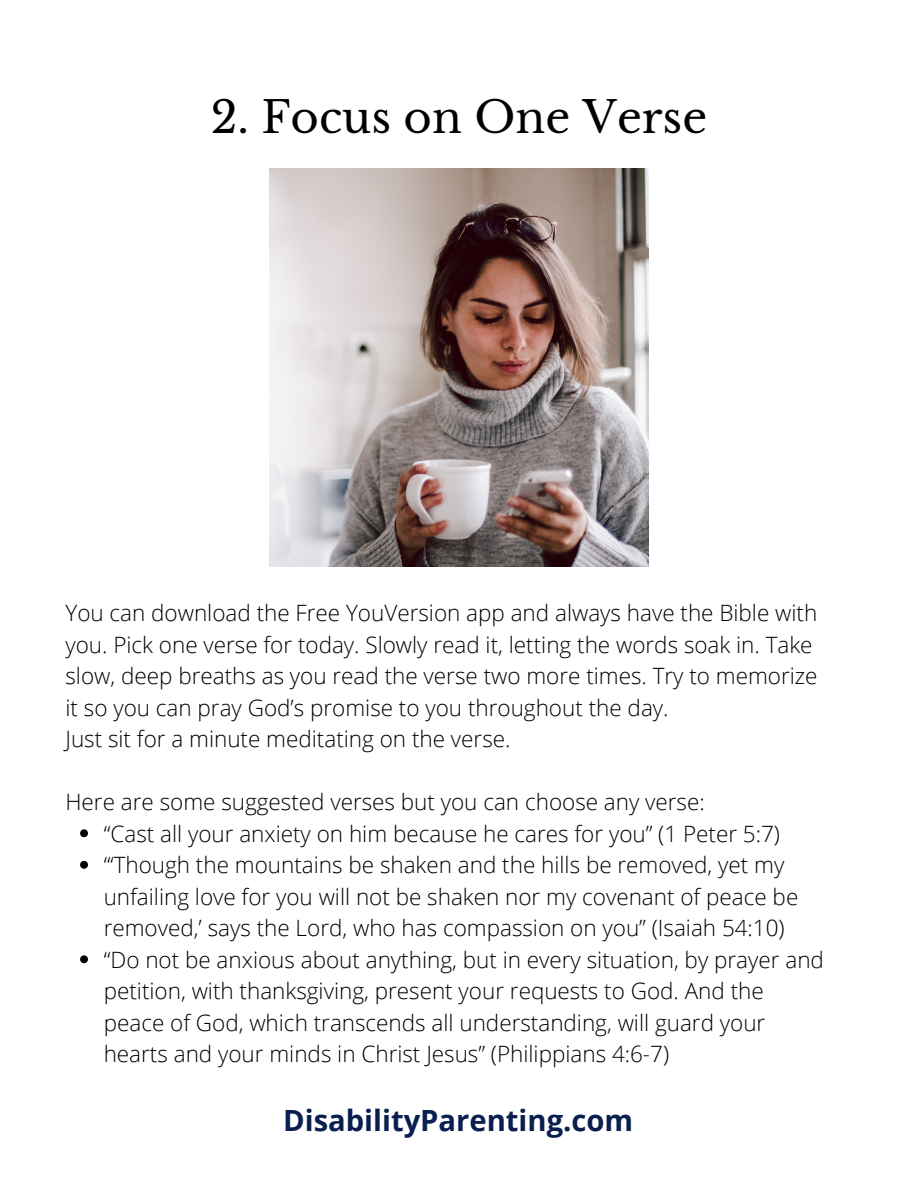
<style>
.page{position:relative;width:918px;height:1188px;background:#fff}
.page>*{position:absolute;margin:0;border:0;box-sizing:border-box;transform-origin:0 0}
.t1{font:43.5px "Libre Baskerville";color:#000}
.t2{font:700 29.25px "Open Sans";color:#0a1f50}
.t3{font:300 22.5px/31.5px "Open Sans";color:#000}
</style>
<div class="page">
<svg style="left:80px;top:829px;width:8px;height:8px"></svg>
<svg style="left:80px;top:861px;width:8px;height:8px"></svg>
<svg style="left:80px;top:955px;width:8px;height:8px"></svg>
<img style="left:270px;top:169px;width:378px;height:398px">
<h1 class="t1" style="left:211px;top:91px;width:498px">2. Focus on One Verse</h1>
<p class="t3" style="left:65px;top:597px;width:754px">You can download the Free YouVersion app and always have the Bible with you. Pick one verse for today. Slowly read it, letting the words soak in. Take slow, deep breaths as you read the verse two more times. Try to memorize it so you can pray God’s promise to you throughout the day.<br>Just sit for a minute meditating on the verse.</p>
<p class="t3" style="left:65px;top:786px;width:641px">Here are some suggested verses but you can choose any verse:</p>
<p class="t3" style="left:104px;top:817px;width:722px">“Cast all your anxiety on him because he cares for you” (1 Peter 5:7) “‘Though the mountains be shaken and the hills be removed, yet my unfailing love for you will not be shaken nor my covenant of peace be removed,’ says the Lord, who has compassion on you” (Isaiah 54:10) “Do not be anxious about anything, but in every situation, by prayer and petition, with thanksgiving, present your requests to God. And the peace of God, which transcends all understanding, will guard your hearts and your minds in Christ Jesus” (Philippians 4:6-7)</p>
<h2 class="t2" style="left:283px;top:1100px;width:352px">DisabilityParenting.com</h2>
</div>
